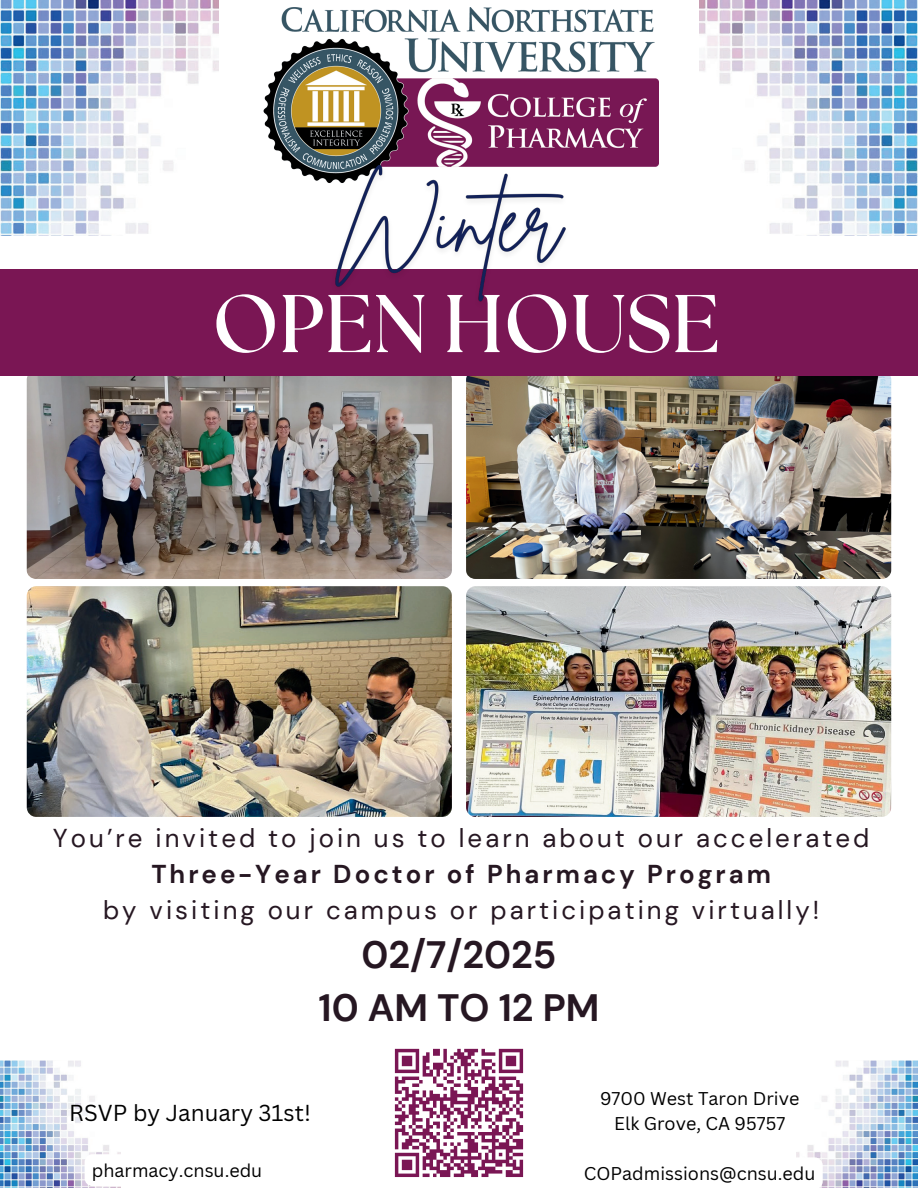
<style>
.page{position:relative;width:918px;height:1188px;background:#fff}
.page>*{position:absolute;margin:0;border:0;box-sizing:border-box;transform-origin:0 0}
.t1{font:700 81.6px "The Seasons";color:#fff}
.t2{font:700 38.1px/52.8px "DM Sans";color:#261722;text-align:center}
.t3{font:25.8px "DM Sans";letter-spacing:.12em;color:#261722}
.t4{font:700 25.8px "DM Sans";letter-spacing:.12em;color:#261722}
.t5{font:22.5px "Canva Sans";color:#000}
.t6{font:18px/24.8px "Canva Sans";color:#000;text-align:center}
</style>
<div class="page">
<img style="left:700px;top:0;width:218px;height:235px">
<img style="left:263px;top:7px;width:395px;height:174px">
<img style="left:0;top:0;width:218px;height:235px">
<img style="left:796px;top:1060px;width:122px;height:128px">
<img style="left:0;top:1060px;width:121px;height:128px">
<img style="left:27px;top:371px;width:425px;height:208px;border-radius:9px">
<img style="left:27px;top:586px;width:425px;height:231px;border-radius:10px">
<img style="left:466px;top:371px;width:425px;height:208px;border-radius:9px">
<img style="left:466px;top:586px;width:425px;height:231px;border-radius:10px">
<div style="left:0;top:269px;width:918px;height:106px;background:#7a1654"></div>
<svg style="left:796px;top:1157px;width:27px;height:31px"></svg>
<div style="left:85px;top:1154px;width:185px;height:32px;background:#fff;border-radius:8px"></div>
<img style="left:325px;top:157px;width:251px;height:145px">
<svg style="left:394px;top:1048px;width:130px;height:130px"></svg>
<h1 class="t1" style="left:212px;top:269px;width:510px">OPEN HOUSE</h1>
<p class="t3" style="left:53px;top:822px;width:818px">You’re invited to join us to learn about our accelerated</p>
<p class="t4" style="left:151px;top:858px;width:621px">Three-Year Doctor of Pharmacy Program</p>
<p class="t3" style="left:103px;top:894px;width:718px">by visiting our campus or participating virtually!</p>
<h2 class="t2" style="left:319px;top:928px;width:282px">02/7/2025<br>10 AM TO 12 PM</h2>
<p class="t5" style="left:69px;top:1100px;width:243px">RSVP by January 31st!</p>
<p class="t6" style="left:600px;top:1086px;width:201px">9700 West Taron Drive<br>Elk Grove, CA 95757</p>
<p class="t6" style="left:92px;top:1158px;width:172px">pharmacy.cnsu.edu</p>
<p class="t6" style="left:584px;top:1161px;width:233px">COPadmissions@cnsu.edu</p>
</div>
